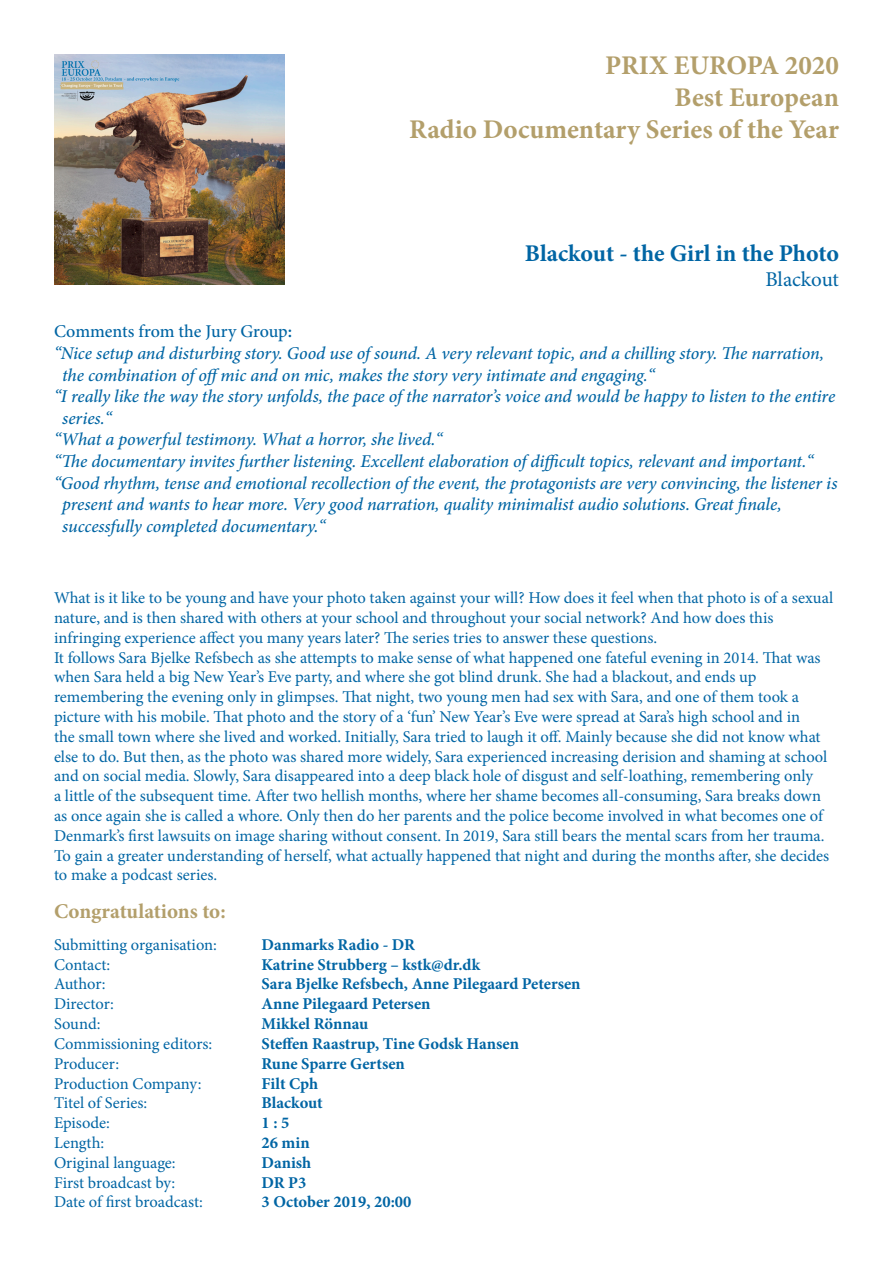
<style>
.page{position:relative;width:893px;height:1263px;background:#fff}
.page>*{position:absolute;margin:0;border:0;box-sizing:border-box;transform-origin:0 0}
.t1{font:700 27px "Minion Pro";color:#b39f6b}
.t2{font:700 24px "Minion Pro";color:#0065a4}
.t3{font:700 21px "Minion Pro";letter-spacing:-.005em;color:#b39f6b}
.t4{font:21px "Minion Pro";letter-spacing:-.005em;color:#0065a4}
.t5{font:italic 500 18px "Minion Pro";letter-spacing:-.01em;color:#0065a4}
.t6{font:500 18px "Minion Pro";letter-spacing:-.005em;color:#0065a4}
.t7{font:16.5px/19.8px "Minion Pro";letter-spacing:-.005em;color:#0065a4}
.t8{font:700 16.5px "Minion Pro";color:#0065a4}
.s1{font-weight:600}
</style>
<div class="page">
<img style="left:54px;top:54px;width:231px;height:231px">
<p class="t1" style="left:605px;top:46px;width:235px">PRIX EUROPA 2020</p>
<p class="t1" style="left:674px;top:78px;width:166px">Best European</p>
<p class="t1" style="left:409px;top:111px;width:431px">Radio Documentary Series of the Year</p>
<p class="t2" style="left:525px;top:236px;width:315px">Blackout - the Girl in the Photo</p>
<p class="t4" style="left:765px;top:265px;width:75px">Blackout</p>
<p class="t6" style="left:54px;top:319px;width:240px">Comments from the Jury Group<span class="s1">:</span></p>
<p class="t5" style="left:54px;top:341px;width:771px">“Nice setup and disturbing story. Good use of sound. A very relevant topic, and a chilling story. The narration,</p>
<p class="t5" style="left:62px;top:362px;width:594px">the combination of offmic and on mic, makes the story very intimate and engaging.“</p>
<p class="t5" style="left:54px;top:384px;width:783px">“I really like the way the story unfolds, the pace of the narrator’s voice and would be happy to listen to the entire</p>
<p class="t5" style="left:62px;top:406px;width:51px">series.“</p>
<p class="t5" style="left:54px;top:427px;width:390px">“What a powerful testimony. What a horror, she lived.“</p>
<p class="t5" style="left:54px;top:449px;width:761px">“The documentary invites further listening. Excellent elaboration of difficult topics, relevant and important.“</p>
<p class="t5" style="left:54px;top:470px;width:785px">“Good rhythm, tense and emotional recollection of the event, the protagonists are very convincing, the listener is</p>
<p class="t5" style="left:62px;top:492px;width:721px">present and wants to hear more. Very good narration, quality minimalist audio solutions. Great finale,</p>
<p class="t5" style="left:62px;top:514px;width:265px">successfully completed documentary.“</p>
<p class="t7" style="left:54px;top:588px;width:781px">What is it like to be young and have your photo taken against your will? How does it feel when that photo is of a sexual nature, and is then shared with others at your school and throughout your social network? And how does this</p>
<p class="t7" style="left:54px;top:628px;width:605px">infringing experience affect you many years later? The series tries to answer these questions.</p>
<p class="t7" style="left:54px;top:647px;width:768px">It follows Sara Bjelke Refsbech as she attempts to make sense of what happened one fateful evening in 2014. That was when Sara held a big New Year’s Eve party, and where she got blind drunk. She had a blackout, and ends up</p>
<p class="t7" style="left:54px;top:687px;width:777px">remembering the evening only in glimpses. That night, two young men had sex with Sara, and one of them took a picture with his mobile. That photo and the story of a ‘fun’ New Year’s Eve were spread at Sara’s high school and in<br>the small town where she lived and worked. Initially, Sara tried to laugh it off. Mainly because she did not know what else to do. But then, as the photo was shared more widely, Sara experienced increasing derision and shaming at school and on social media. Slowly, Sara disappeared into a deep black hole of disgust and self-loathing, remembering only<br>a little of the subsequent time. After two hellish months, where her shame becomes all-consuming, Sara breaks down as once again she is called a whore. Only then do her parents and the police become involved in what becomes one of Denmark’s first lawsuits on image sharing without consent. In 2019, Sara still bears the mental scars from her trauma.<br>To gain a greater understanding of herself, what actually happened that night and during the months after, she decides to make a podcast series.</p>
<p class="t3" style="left:54px;top:896px;width:173px">Congratulations to:</p>
<p class="t7" style="left:54px;top:935px;width:165px">Submitting organisation:</p>
<p class="t7" style="left:54px;top:954px;width:58px">Contact:</p>
<p class="t7" style="left:54px;top:974px;width:53px">Author:</p>
<p class="t7" style="left:54px;top:994px;width:62px">Director:</p>
<p class="t7" style="left:54px;top:1014px;width:48px">Sound:</p>
<p class="t7" style="left:54px;top:1034px;width:160px">Commissioning editors:</p>
<p class="t7" style="left:54px;top:1053px;width:67px">Producer:</p>
<p class="t7" style="left:54px;top:1073px;width:149px">Production Company:</p>
<p class="t7" style="left:54px;top:1093px;width:95px">Titel of Series:</p>
<p class="t7" style="left:54px;top:1113px;width:58px">Episode:</p>
<p class="t7" style="left:54px;top:1133px;width:52px">Length:</p>
<p class="t7" style="left:54px;top:1152px;width:123px">Original language:</p>
<p class="t7" style="left:54px;top:1172px;width:123px">First broadcast by:</p>
<p class="t7" style="left:54px;top:1192px;width:150px">Date of first broadcast:</p>
<p class="t8" style="left:261px;top:933px;width:155px">Danmarks Radio - DR</p>
<p class="t8" style="left:261px;top:953px;width:220px">Katrine Strubberg – kstk@dr.dk</p>
<p class="t8" style="left:261px;top:972px;width:321px">Sara Bjelke Refsbech, Anne Pilegaard Petersen</p>
<p class="t8" style="left:261px;top:992px;width:170px">Anne Pilegaard Petersen</p>
<p class="t8" style="left:261px;top:1012px;width:108px">Mikkel Rönnau</p>
<p class="t8" style="left:261px;top:1032px;width:259px">Steffen Raastrup, Tine Godsk Hansen</p>
<p class="t8" style="left:261px;top:1052px;width:145px">Rune Sparre Gertsen</p>
<p class="t8" style="left:261px;top:1071px;width:58px">Filt Cph</p>
<p class="t8" style="left:261px;top:1091px;width:63px">Blackout</p>
<p class="t8" style="left:261px;top:1111px;width:29px">1 : 5</p>
<p class="t8" style="left:261px;top:1131px;width:50px">26 min</p>
<p class="t8" style="left:261px;top:1151px;width:51px">Danish</p>
<p class="t8" style="left:261px;top:1170px;width:46px">DR P3</p>
<p class="t8" style="left:261px;top:1190px;width:151px">3 October 2019, 20:00</p>
</div>
